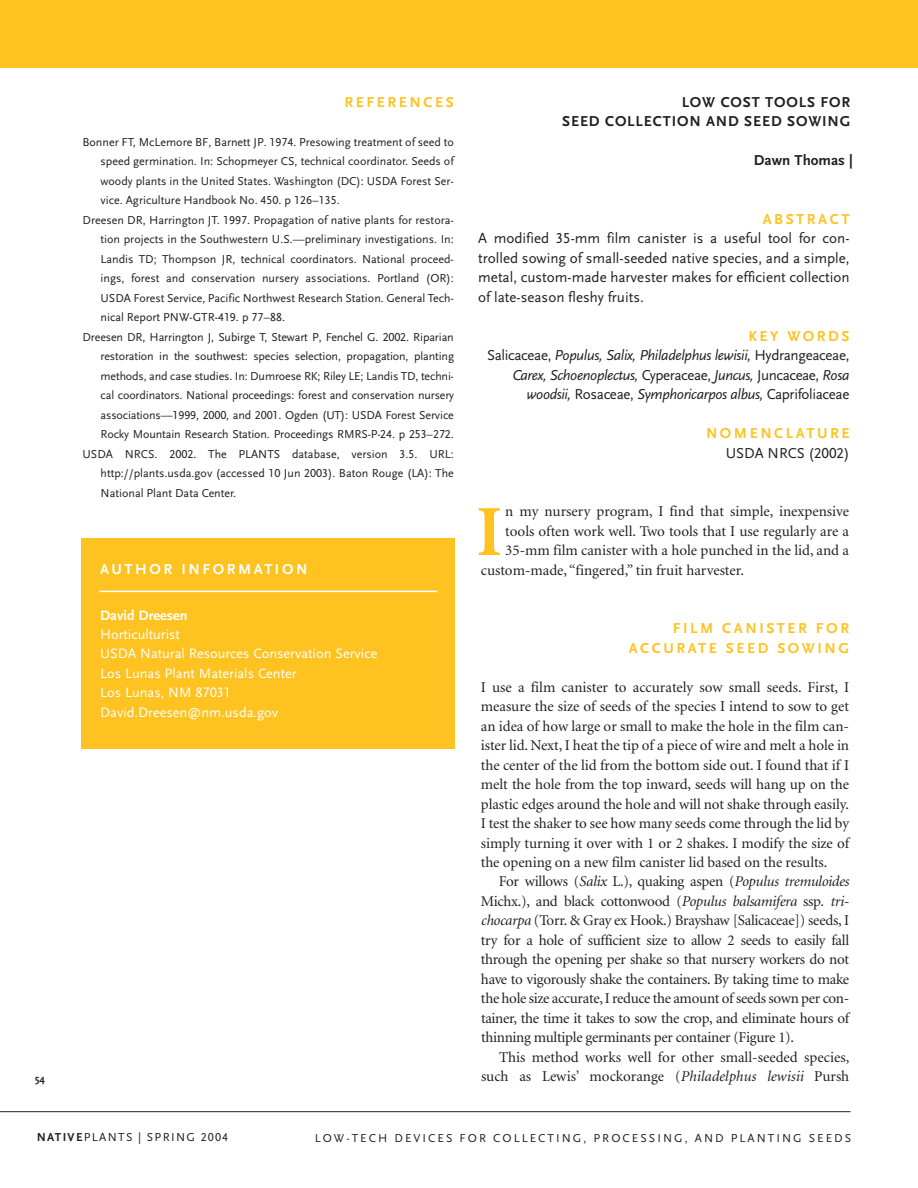
<style>
.page{position:relative;width:918px;height:1188px;background:#fff}
.page>*{position:absolute;margin:0;border:0;box-sizing:border-box;transform-origin:0 0}
.t1{font:700 72px "Minion";color:#fec221}
.t2{font:15px/19.5px "Minion";color:#231f20;text-align:justify}
.t3{font:15px/19.5px "Scala Sans";color:#231f20;text-align:justify}
.t4{font:italic 15px/19.5px "Scala Sans";letter-spacing:-.02em;color:#231f20;text-align:right}
.t5{font:700 15px/19.5px "Scala Sans";letter-spacing:.17em;color:#fec221;text-align:right}
.t6{font:700 15px/19.5px "Scala Sans";letter-spacing:.055em;color:#231f20;text-align:right}
.t7{font:700 15px "Scala Sans";letter-spacing:.17em;color:#fff}
.t8{font:700 15px "Scala Sans";color:#231f20}
.t9{font:14.25px/19.5px "Scala Sans";color:#fff}
.t10{font:700 14.25px "Scala Sans";color:#fff}
.t11{font:12px "Scala Sans";color:#231f20}
.t12{font:12px "Scala Sans";letter-spacing:.17em;color:#231f20}
.t13{font:12px "Scala Sans";letter-spacing:.115em;color:#231f20}
.t14{font:700 10.5px "Scala Sans";color:#231f20}
.s1{font-family:"Scala Sans Caps"}
.s2{font-weight:700;color:#fec221}
.s3{font-weight:700;font-style:normal;color:#fec221}
.s4{font-style:normal}
.s5{font-weight:400;color:#231f20}
.s6{font-family:"Scala Sans Caps";font-weight:400;color:#231f20}
.s7{font-style:italic}
.s8{font-weight:700}
</style>
<div class="page">
<hr style="left:0;top:1111px;width:850px;height:1px;background:#231f20">
<div style="left:82px;top:539px;width:373px;height:210px;background:#fec221"></div>
<hr style="left:99px;top:591px;width:338px;height:1px;background:#fff">
<div style="left:0;top:0;width:918px;height:68px;background:#fec221"></div>
<p class="t14" style="left:35px;top:1074px;width:11px">54</p>
<p class="t5" style="left:345px;top:93px;width:111px">REFERENCES</p>
<p class="t11" style="left:82px;top:137px;width:373px">Bonner FT, McLemore BF, Barnett JP. <span class="s1">1974</span>. Presowing treatment of seed to</p>
<p class="t11" style="left:101px;top:156px;width:355px">speed germination. In: Schopmeyer CS, technical coordinator. Seeds of</p>
<p class="t11" style="left:101px;top:176px;width:355px">woody plants in the United States. Washington (DC): USDA Forest Ser-</p>
<p class="t11" style="left:101px;top:195px;width:241px">vice. Agriculture Handbook No. <span class="s1">450</span>. p <span class="s1">126–135</span>.</p>
<p class="t11" style="left:83px;top:215px;width:373px">Dreesen DR, Harrington JT. <span class="s1">1997</span>. Propagation of native plants for restora-</p>
<p class="t11" style="left:101px;top:234px;width:355px">tion projects in the Southwestern U.S.—preliminary investigations. In:</p>
<p class="t11" style="left:101px;top:254px;width:355px">Landis TD; Thompson JR, technical coordinators. National proceed-</p>
<p class="t11" style="left:101px;top:273px;width:355px">ings, forest and conservation nursery associations. Portland (OR):</p>
<p class="t11" style="left:101px;top:293px;width:355px">USDA Forest Service, Pacific Northwest Research Station. General Tech-</p>
<p class="t11" style="left:101px;top:312px;width:186px">nical Report PNW-GTR-<span class="s1">419</span>. p <span class="s1">77–88</span>.</p>
<p class="t11" style="left:83px;top:332px;width:373px">Dreesen DR, Harrington J, Subirge T, Stewart P, Fenchel G. <span class="s1">2002</span>. Riparian</p>
<p class="t11" style="left:101px;top:351px;width:355px">restoration in the southwest: species selection, propagation, planting</p>
<p class="t11" style="left:101px;top:371px;width:355px">methods, and case studies. In: Dumroese RK; Riley LE; Landis TD, techni-</p>
<p class="t11" style="left:101px;top:390px;width:355px">cal coordinators. National proceedings: forest and conservation nursery</p>
<p class="t11" style="left:101px;top:410px;width:355px">associations—<span class="s1">1999, 2000,</span> and <span class="s1">2001</span>. Ogden (UT): USDA Forest Service</p>
<p class="t11" style="left:101px;top:429px;width:355px">Rocky Mountain Research Station. Proceedings RMRS-P-<span class="s1">24</span>. p <span class="s1">253–272</span>.</p>
<p class="t11" style="left:83px;top:449px;width:373px">USDA NRCS. <span class="s1">2002</span>. The PLANTS database, version <span class="s1">3.5</span>. URL:</p>
<p class="t11" style="left:101px;top:468px;width:355px">http://plants.usda.gov (accessed <span class="s1">10</span> Jun <span class="s1">2003</span>). Baton Rouge (LA): The</p>
<p class="t11" style="left:101px;top:488px;width:137px">National Plant Data Center.</p>
<p class="t7" style="left:100px;top:563px;width:209px">AUTHOR INFORMATION</p>
<p class="t10" style="left:100px;top:609px;width:89px">David Dreesen</p>
<p class="t9" style="left:100px;top:626px;width:279px">Horticulturist<br>USDA Natural Resources Conservation Service<br>Los Lunas Plant Materials Center<br>Los Lunas, NM <span class="s1">87031<br></span>David.Dreesen@nm.usda.gov</p>
<p class="t6" style="left:562px;top:93px;width:290px">LOW COST TOOLS FOR<br>SEED COLLECTION AND SEED SOWING</p>
<p class="t8" style="left:754px;top:154px;width:100px">Dawn Thomas |</p>
<p class="t3" style="left:478px;top:210px;width:373px;text-indent:285px"><span class="s2">ABSTRACT </span>A modified <span class="s1">35</span>-mm film canister is a useful tool for con&shy;trolled sowing of small-seeded native species, and a simple, metal, custom-made harvester makes for efficient collection of late-season fleshy fruits.</p>
<p class="t4" style="left:487px;top:328px;width:364px"><span class="s3">KEY WORDS<br></span><span class="s4">Salicaceae,</span> Populus, Salix, Philadelphus lewisii, <span class="s4">Hydrangeaceae, </span>Carex, Schoenoplectus, <span class="s4">Cyperaceae,</span> Juncus, <span class="s4">Juncaceae,</span> Rosa woodsii, <span class="s4">Rosaceae,</span> Symphoricarpos albus, <span class="s4">Caprifoliaceae</span></p>
<p class="t5" style="left:706px;top:425px;width:145px">NOMENCLATURE<br><span class="s5">USDA NRCS (</span><span class="s6">2002</span><span class="s5">)</span></p>
<p class="t2" style="left:505px;top:503px;width:345px">n my nursery program, I find that simple, inexpensive</p>
<p class="t2" style="left:505px;top:522px;width:345px">tools often work well. Two tools that I use regularly are a</p>
<p class="t2" style="left:505px;top:542px;width:345px">35-mm film canister with a hole punched in the lid, and a</p>
<p class="t2" style="left:481px;top:561px;width:265px">custom-made, “fingered,” tin fruit harvester.</p>
<h1 class="t1" style="left:476px;top:504px;width:28px">I</h1>
<p class="t5" style="left:629px;top:620px;width:222px">FILM CANISTER FOR<br>ACCURATE SEED SOWING</p>
<p class="t2" style="left:481px;top:678px;width:370px">I use a film canister to accurately sow small seeds. First, I measure the size of seeds of the species I intend to sow to get an idea of how large or small to make the hole in the film can&shy;ister lid. Next, I heat the tip of a piece of wire and melt a hole in the center of the lid from the bottom side out. I found that if I melt the hole from the top inward, seeds will hang up on the plastic edges around the hole and will not shake through easily.<br>I test the shaker to see how many seeds come through the lid by simply turning it over with 1 or 2 shakes. I modify the size of the opening on a new film canister lid based on the results.</p>
<p class="t2" style="left:481px;top:873px;width:370px;text-indent:18px">For willows (<span class="s7">Salix</span> L.), quaking aspen (<span class="s7">Populus tremuloides </span>Michx.), and black cottonwood (<span class="s7">Populus balsamifera</span> ssp. <span class="s7">tri&shy;chocarpa</span> (Torr. &amp; Gray ex Hook.) Brayshaw [Salicaceae]) seeds, I try for a hole of sufficient size to allow 2 seeds to easily fall through the opening per shake so that nursery workers do not have to vigorously shake the containers. By taking time to make the hole size accurate,I reduce the amount of seeds sown per con&shy;tainer, the time it takes to sow the crop, and eliminate hours of thinning multiple germinants per container (Figure 1).</p>
<p class="t2" style="left:481px;top:1049px;width:370px;text-align:right">This method works well for other small-seeded species, such as Lewis’ mockorange (<span class="s7">Philadelphus lewisii</span> Pursh</p>
<p class="t13" style="left:37px;top:1133px;width:193px"><span class="s8">NATIVE</span>PLANTS | SPRING <span class="s1">2004</span></p>
<p class="t12" style="left:315px;top:1134px;width:538px">LOW-TECH DEVICES FOR COLLECTING, PROCESSING, AND PLANTING SEEDS</p>
</div>
